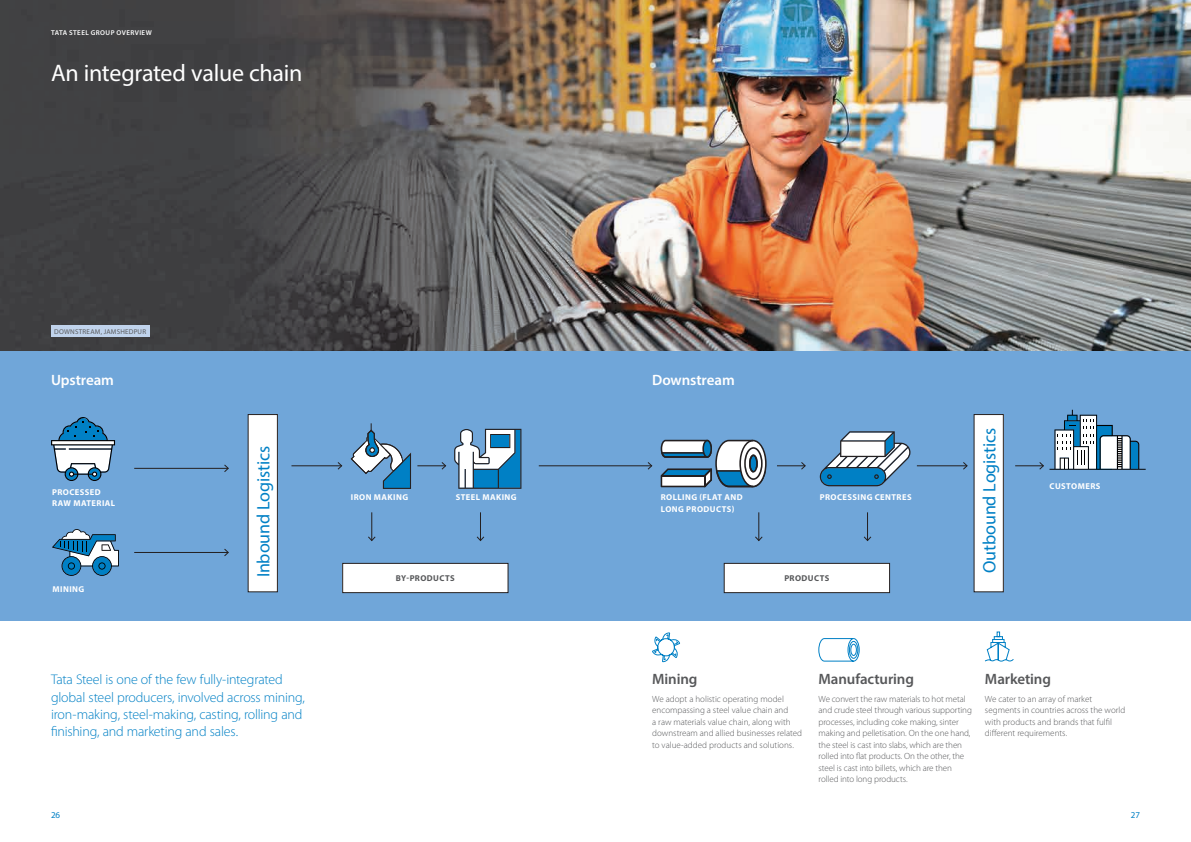
<style>
.page{position:relative;width:1191px;height:842px;background:#fff}
.page>*{position:absolute;margin:0;border:0;box-sizing:border-box;transform-origin:0 0}
.head_1{font:24px "Myriad Pro";letter-spacing:-.015em;color:#fff}
.text_callout{font:18px "Myriad Pro";letter-spacing:-.01em;color:#0080c5}
.subhead_1{font:600 15px "Myriad Pro";letter-spacing:-.01em;color:#57585a}
.subhead_1-2{font:600 15px "Myriad Pro";letter-spacing:-.01em;color:#fff}
.intro_1{font:300 14px/17.2px "Myriad Pro";letter-spacing:-.015em;color:#0080c5}
.body_copy{font:300 9px/11.5px "Myriad Pro";letter-spacing:-.005em;color:#57585a}
.t1{font:9px "Myriad Pro";color:#0080c5}
.callout_description{font:700 8.5px/11.5px "Myriad Pro";letter-spacing:.05em;color:#fff}
.callout_description-2{font:700 8.5px "Myriad Pro";letter-spacing:.05em;color:#57585a}
.body_copy-2{font:600 7px "Myriad Pro";letter-spacing:.055em;color:#fff}
.t2{font:7px "Myriad Pro";letter-spacing:.035em;color:#57585a}
</style>
<div class="page">
<img style="left:0;top:0;width:1191px;height:351px">
<div style="left:0;top:351px;width:1191px;height:270px;background:#70a6d9"></div>
<svg style="left:818px;top:638px;width:42px;height:24px"></svg>
<div style="left:248px;top:414px;width:29px;height:178px;background:#fff"></div>
<div style="left:248px;top:414px;width:30px;height:178px;border:1px solid #231f20"></div>
<div style="left:343px;top:563px;width:165px;height:30px;background:#fff"></div>
<div style="left:342px;top:563px;width:166px;height:30px;border:1px solid #231f20"></div>
<div style="left:724px;top:563px;width:165px;height:30px;background:#fff"></div>
<div style="left:723px;top:563px;width:167px;height:30px;border:1px solid #231f20"></div>
<div style="left:974px;top:414px;width:29px;height:178px;background:#fff"></div>
<hr style="left:291px;top:465px;width:51px;height:1px;background:#231f20">
<svg style="left:337px;top:462px;width:6px;height:8px"></svg>
<hr style="left:917px;top:465px;width:50px;height:1px;background:#231f20">
<svg style="left:962px;top:462px;width:6px;height:8px"></svg>
<svg style="left:777px;top:462px;width:29px;height:8px"></svg>
<svg style="left:368px;top:512px;width:8px;height:29px"></svg>
<svg style="left:755px;top:512px;width:8px;height:29px"></svg>
<svg style="left:476px;top:512px;width:9px;height:29px"></svg>
<svg style="left:863px;top:512px;width:9px;height:29px"></svg>
<svg style="left:51px;top:417px;width:64px;height:64px"></svg>
<svg style="left:52px;top:529px;width:67px;height:47px"></svg>
<svg style="left:350px;top:423px;width:96px;height:66px"></svg>
<svg style="left:454px;top:429px;width:67px;height:60px;background:#7ca9c6"></svg>
<div style="left:491px;top:435px;width:18px;height:12px;background:#0080c5"></div>
<svg style="left:660px;top:440px;width:106px;height:47px"></svg>
<svg style="left:819px;top:431px;width:91px;height:55px"></svg>
<svg style="left:1015px;top:410px;width:130px;height:60px"></svg>
<hr style="left:134px;top:468px;width:94px;height:1px;background:#231f20">
<svg style="left:223px;top:464px;width:6px;height:8px"></svg>
<hr style="left:539px;top:465px;width:112px;height:1px;background:#231f20">
<svg style="left:647px;top:462px;width:5px;height:8px"></svg>
<hr style="left:134px;top:552px;width:94px;height:1px;background:#231f20">
<svg style="left:224px;top:548px;width:5px;height:9px"></svg>
<div style="left:51px;top:325px;width:98px;height:12px;background:#c0d3ec"></div>
<svg style="left:652px;top:632px;width:28px;height:31px"></svg>
<svg style="left:985px;top:631px;width:29px;height:31px"></svg>
<p class="body_copy-2" style="left:51px;top:28px;width:102px">TATA STEEL GROUP OVERVIEW</p>
<p class="head_1" style="left:51px;top:58px;width:253px">An integrated value chain</p>
<p class="t2" style="left:54px;top:327px;width:94px">DOWNSTREAM, JAMSHEDPUR</p>
<p class="subhead_1-2" style="left:51px;top:371px;width:64px">Upstream</p>
<p class="subhead_1-2" style="left:652px;top:371px;width:84px">Downstream</p>
<p class="text_callout" style="left:252px;top:577px;width:133px;rotate:-90deg">Inbound Logistics</p>
<p class="callout_description" style="left:52px;top:486px;width:65px">PROCESSED<br>RAW MATERIAL</p>
<p class="callout_description" style="left:351px;top:491px;width:59px">IRON MAKING</p>
<p class="callout_description" style="left:456px;top:491px;width:62px">STEEL MAKING</p>
<p class="callout_description" style="left:661px;top:491px;width:83px">ROLLING (FLAT AND<br>LONG PRODUCTS)</p>
<p class="callout_description" style="left:820px;top:491px;width:93px">PROCESSING CENTRES</p>
<p class="callout_description-2" style="left:396px;top:572px;width:60px">BY-PRODUCTS</p>
<p class="callout_description-2" style="left:784px;top:572px;width:47px">PRODUCTS</p>
<p class="callout_description" style="left:53px;top:583px;width:33px">MINING</p>
<p class="text_callout" style="left:978px;top:573px;width:147px;rotate:-90deg">Outbound Logistics</p>
<p class="callout_description" style="left:1049px;top:480px;width:52px">CUSTOMERS</p>
<p class="intro_1" style="left:51px;top:671px;width:255px">Tata Steel is one of the few fully-integrated global steel producers, involved across mining, iron- making, steel-making, casting, rolling and finishing, and marketing and sales.</p>
<p class="subhead_1" style="left:652px;top:670px;width:47px">Mining</p>
<p class="body_copy" style="left:652px;top:693px;width:151px">We adopt a holistic operating model encompassing a steel value chain and<br>a raw materials value chain, along with downstream and allied businesses related to value-added products and solutions.</p>
<p class="subhead_1" style="left:818px;top:670px;width:97px">Manufacturing</p>
<p class="body_copy" style="left:818px;top:693px;width:155px">We convert the raw materials to hot metal and crude steel through various supporting processes, including coke making, sinter making and pelletisation. On the one hand, the steel is cast into slabs, which are then rolled into flat products. On the other, the steel is cast into billets, which are then rolled into long products.</p>
<p class="subhead_1" style="left:985px;top:670px;width:68px">Marketing</p>
<p class="body_copy" style="left:985px;top:693px;width:142px">We cater to an array of market segments in countries across the world with products and brands that fulfil different requirements.</p>
<p class="t1" style="left:51px;top:809px;width:11px">26</p>
<p class="t1" style="left:1130px;top:809px;width:11px">27</p>
</div>
